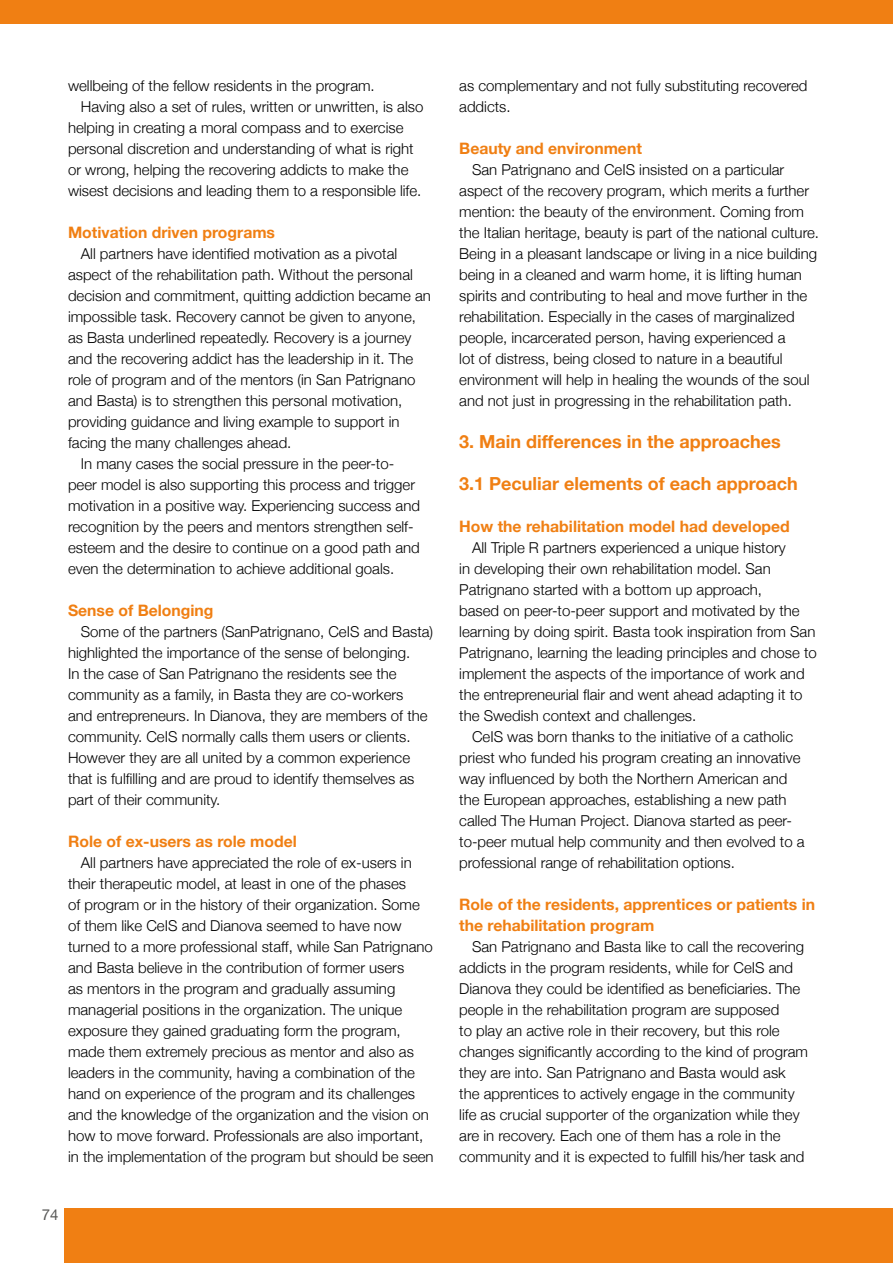
<style>
.page{position:relative;width:893px;height:1263px;background:#fff}
.page>*{position:absolute;margin:0;border:0;box-sizing:border-box;transform-origin:0 0}
.t1{font:700 18px "Helvetica Neue";color:#f07f13}
.t2{font:700 15.75px/21px "Helvetica Neue";color:#f07f13}
.t3{font:300 15px/21px "Helvetica Neue";color:#000}
.t4{font:15px "Helvetica Neue";color:#575756}
</style>
<div class="page">
<div style="left:65px;top:1208px;width:828px;height:55px;background:#f07f13"></div>
<div style="left:0;top:0;width:893px;height:23px;background:#f07f13"></div>
<p class="t3" style="left:68px;top:75px;width:308px">wellbeing of the fellow residents in the program.</p>
<p class="t3" style="left:81px;top:96px;width:344px">Having also a set of rules, written or unwritten, is also</p>
<p class="t3" style="left:68px;top:117px;width:337px">helping in creating a moral compass and to exercise</p>
<p class="t3" style="left:68px;top:138px;width:347px">personal discretion and understanding of what is right</p>
<p class="t3" style="left:68px;top:159px;width:342px">or wrong, helping the recovering addicts to make the</p>
<p class="t3" style="left:68px;top:180px;width:355px">wisest decisions and leading them to a responsible life.</p>
<p class="t2" style="left:68px;top:222px;width:209px">Motivation driven programs</p>
<p class="t3" style="left:81px;top:243px;width:318px">All partners have identified motivation as a pivotal</p>
<p class="t3" style="left:68px;top:264px;width:346px">aspect of the rehabilitation path. Without the personal</p>
<p class="t3" style="left:68px;top:285px;width:364px">decision and commitment, quitting addiction became an</p>
<p class="t3" style="left:68px;top:306px;width:349px">impossible task. Recovery cannot be given to anyone,</p>
<p class="t3" style="left:68px;top:327px;width:345px">as Basta underlined repeatedly. Recovery is a journey</p>
<p class="t3" style="left:68px;top:348px;width:347px">and the recovering addict has the leadership in it. The</p>
<p class="t3" style="left:68px;top:369px;width:349px">role of program and of the mentors (in San Patrignano</p>
<p class="t3" style="left:68px;top:390px;width:336px">and Basta) is to strengthen this personal motivation,</p>
<p class="t3" style="left:68px;top:411px;width:333px">providing guidance and living example to support in</p>
<p class="t3" style="left:68px;top:432px;width:225px">facing the many challenges ahead.</p>
<p class="t3" style="left:81px;top:453px;width:315px">In many cases the social pressure in the peer-to-</p>
<p class="t3" style="left:68px;top:474px;width:349px">peer model is also supporting this process and trigger</p>
<p class="t3" style="left:68px;top:495px;width:354px">motivation in a positive way. Experiencing success and</p>
<p class="t3" style="left:68px;top:516px;width:347px">recognition by the peers and mentors strengthen self-</p>
<p class="t3" style="left:68px;top:537px;width:353px">esteem and the desire to continue on a good path and</p>
<p class="t3" style="left:68px;top:558px;width:328px">even the determination to achieve additional goals.</p>
<p class="t2" style="left:68px;top:600px;width:147px">Sense of Belonging</p>
<p class="t3" style="left:68px;top:621px;width:367px;text-indent:13px">Some of the partners (SanPatrignano, CeIS and Basta) highlighted the importance of the sense of belonging.<br>In the case of San Patrignano the residents see the community as a family, in Basta they are co-workers<br>and entrepreneurs. In Dianova, they are members of the community. CeIS normally calls them users or clients.<br>However they are all united by a common experience that is fulfilling and are proud to identify themselves as part of their community.</p>
<p class="t2" style="left:68px;top:831px;width:230px">Role of ex-users as role model</p>
<p class="t3" style="left:68px;top:852px;width:367px;text-indent:13px">All partners have appreciated the role of ex-users in their therapeutic model, at least in one of the phases<br>of program or in the history of their organization. Some of them like CeIS and Dianova seemed to have now turned to a more professional staff, while San Patrignano and Basta believe in the contribution of former users<br>as mentors in the program and gradually assuming managerial positions in the organization. The unique exposure they gained graduating form the program, made them extremely precious as mentor and also as leaders in the community, having a combination of the hand on experience of the program and its challenges and the knowledge of the organization and the vision on how to move forward. Professionals are also important, in the implementation of the program but should be seen</p>
<p class="t4" style="left:42px;top:1205px;width:18px">74</p>
<p class="t3" style="left:459px;top:75px;width:350px">as complementary and not fully substituting recovered addicts.</p>
<p class="t2" style="left:459px;top:138px;width:184px">Beauty and environment</p>
<p class="t3" style="left:459px;top:159px;width:361px;text-indent:13px">San Patrignano and CeIS insisted on a particular aspect of the recovery program, which merits a further mention: the beauty of the environment. Coming from the Italian heritage, beauty is part of the national culture.<br>Being in a pleasant landscape or living in a nice building being in a cleaned and warm home, it is lifting human spirits and contributing to heal and move further in the rehabilitation. Especially in the cases of marginalized people, incarcerated person, having experienced a<br>lot of distress, being closed to nature in a beautiful environment will help in healing the wounds of the soul and not just in progressing in the rehabilitation path.</p>
<p class="t1" style="left:459px;top:430px;width:323px">3. Main differences in the approaches</p>
<p class="t1" style="left:459px;top:472px;width:340px">3.1 Peculiar elements of each approach</p>
<p class="t2" style="left:459px;top:516px;width:332px">How the rehabilitation model had developed</p>
<p class="t3" style="left:472px;top:537px;width:315px">All Triple R partners experienced a unique history</p>
<p class="t3" style="left:459px;top:558px;width:313px">in developing their own rehabilitation model. San</p>
<p class="t3" style="left:459px;top:579px;width:304px">Patrignano started with a bottom up approach,</p>
<p class="t3" style="left:459px;top:600px;width:342px">based on peer-to-peer support and motivated by the</p>
<p class="t3" style="left:459px;top:621px;width:358px">learning by doing spirit. Basta took inspiration from San</p>
<p class="t3" style="left:459px;top:642px;width:359px">Patrignano, learning the leading principles and chose to</p>
<p class="t3" style="left:459px;top:663px;width:347px">implement the aspects of the importance of work and</p>
<p class="t3" style="left:459px;top:684px;width:345px">the entrepreneurial flair and went ahead adapting it to</p>
<p class="t3" style="left:459px;top:705px;width:238px">the Swedish context and challenges.</p>
<p class="t3" style="left:472px;top:726px;width:323px">CeIS was born thanks to the initiative of a catholic</p>
<p class="t3" style="left:459px;top:747px;width:343px">priest who funded his program creating an innovative</p>
<p class="t3" style="left:459px;top:768px;width:330px">way influenced by both the Northern American and</p>
<p class="t3" style="left:459px;top:789px;width:329px">the European approaches, establishing a new path</p>
<p class="t3" style="left:459px;top:810px;width:334px">called The Human Project. Dianova started as peer-</p>
<p class="t3" style="left:459px;top:831px;width:347px">to-peer mutual help community and then evolved to a</p>
<p class="t3" style="left:459px;top:852px;width:277px">professional range of rehabilitation options.</p>
<p class="t2" style="left:459px;top:894px;width:357px">Role of the residents, apprentices or patients in the rehabilitation program</p>
<p class="t3" style="left:459px;top:936px;width:350px;text-indent:13px">San Patrignano and Basta like to call the recovering addicts in the program residents, while for CeIS and Dianova they could be identified as beneficiaries. The people in the rehabilitation program are supposed<br>to play an active role in their recovery, but this role changes significantly according to the kind of program they are into. San Patrignano and Basta would ask the apprentices to actively engage in the community life as crucial supporter of the organization while they are in recovery. Each one of them has a role in the community and it is expected to fulfill his/her task and</p>
</div>
